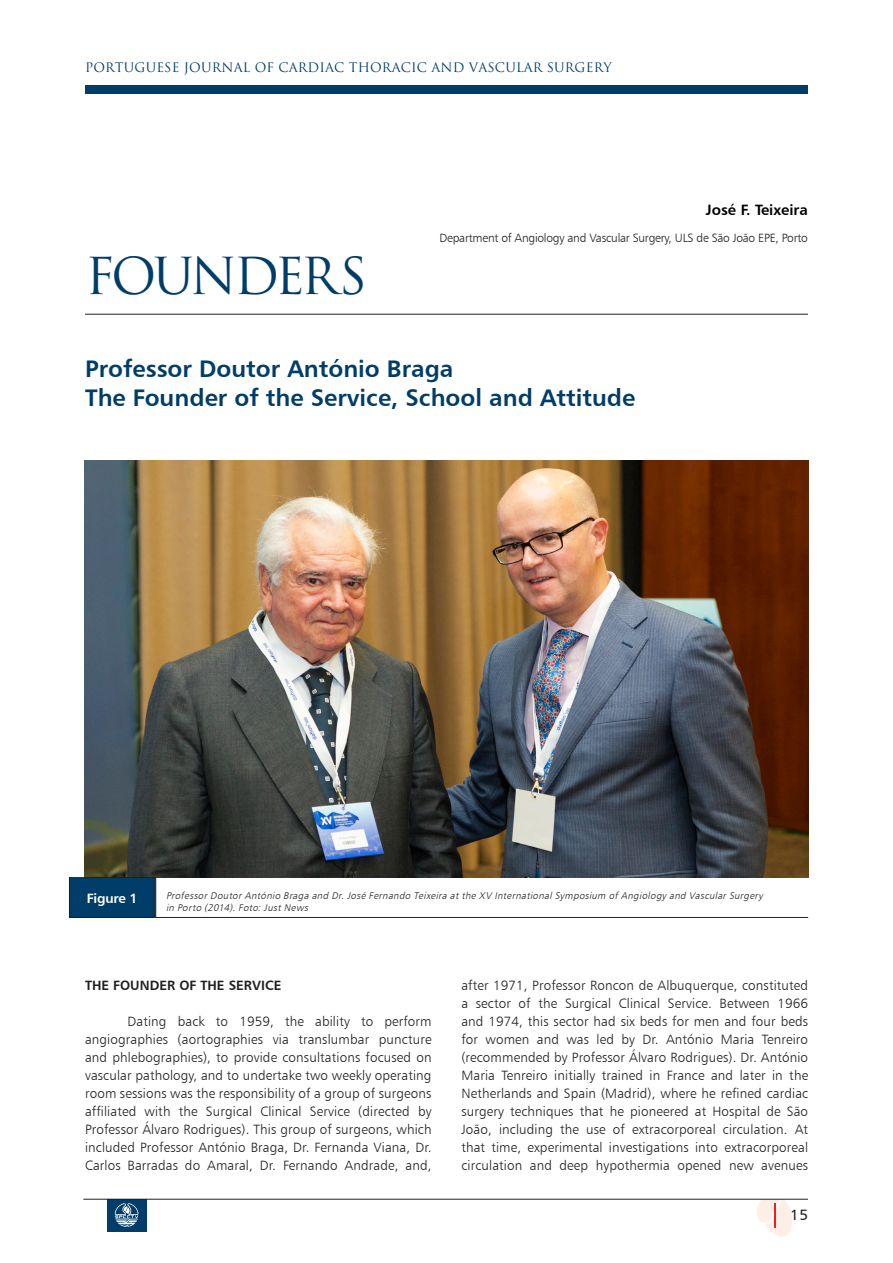
<style>
.page{position:relative;width:893px;height:1263px;background:#fff}
.page>*{position:absolute;margin:0;border:0;box-sizing:border-box;transform-origin:0 0}
.t1{font:49.65px "Trajan Pro 3";letter-spacing:-.07em;color:#003d68}
.t2{font:24px/28.5px "Humanist 777 BT Bold B";color:#003d68}
.t3{font:15px "Humanist 777 BT Bold B";color:#000}
.t4{font:15px "Humanist 777 BT Roman B";color:#231f20}
.t5{font:13.5px/18px "Humanist 777 BT Light B";letter-spacing:.01em;color:#231f20;text-align:justify}
.t6{font:13.5px "Humanist 777 BT Bold B";color:#231f20}
.t7{font:13.5px "Humanist 777 BT Bold B";letter-spacing:-.02em;color:#fff}
.t8{font:12.75px "Trajan Pro 3";letter-spacing:.01em;color:#003d68}
.t9{font:12px "Humanist 777 BT Light B";letter-spacing:-.02em;color:#231f20}
.t10{font:italic 9.75px/11.7px "Humanist 777 BT Light B";color:#231f20}
</style>
<div class="page">
<div style="left:107px;top:1199px;width:40px;height:33px;background:#003d68"></div>
<svg style="left:115px;top:1203px;width:23px;height:24px"></svg>
<div style="left:85px;top:85px;width:723px;height:8px;background:#003d68"></div>
<svg style="left:757px;top:1200px;width:35px;height:37px"></svg>
<hr style="left:83px;top:1199px;width:725px;height:1px;background:#231f20">
<img style="left:85px;top:461px;width:723px;height:416px">
<hr style="left:85px;top:314px;width:723px;height:1px;background:#231f20">
<svg style="left:155px;top:876px;width:654px;height:42px"></svg>
<div style="left:69px;top:877px;width:86px;height:40px;background:#003d68"></div>
<div style="left:69px;top:877px;width:86px;height:41px;border:1px solid #231f20"></div>
<p class="t8" style="left:85px;top:59px;width:528px">PORTUGUESE JOURNAL OF CARDIAC THORACIC AND VASCULAR SURGERY</p>
<h1 class="t1" style="left:85px;top:242px;width:284px">FOUNDERS</h1>
<p class="t3" style="left:706px;top:201px;width:104px">José F. Teixeira</p>
<p class="t9" style="left:439px;top:231px;width:370px">Department of Angiology and Vascular Surgery, ULS de São João EPE, Porto</p>
<h2 class="t2" style="left:85px;top:354px;width:552px">Professor Doutor António Braga<br>The Founder of the Service, School and Attitude</h2>
<p class="t7" style="left:87px;top:889px;width:52px">Figure 1</p>
<p class="t10" style="left:166px;top:890px;width:601px">Professor Doutor António Braga and Dr. José Fernando Teixeira at the XV International Symposium of Angiology and Vascular Surgery in Porto (2014). Foto: Just News</p>
<p class="t6" style="left:85px;top:977px;width:198px">THE FOUNDER OF THE SERVICE</p>
<p class="t5" style="left:85px;top:1012px;width:348px;text-indent:43px">Dating back to 1959, the ability to perform angiographies (aortographies via translumbar puncture and phlebographies), to provide consultations focused on vascular pathology, and to undertake two weekly operating room sessions was the responsibility of a group of surgeons affiliated with the Surgical Clinical Service (directed by Professor Álvaro Rodrigues). This group of surgeons, which included Professor António Braga, Dr. Fernanda Viana, Dr.<br>Carlos Barradas do Amaral, Dr. Fernando Andrade, and,</p>
<p class="t5" style="left:461px;top:976px;width:348px">after 1971, Professor Roncon de Albuquerque, constituted a sector of the Surgical Clinical Service. Between 1966 and 1974, this sector had six beds for men and four beds for women and was led by Dr. António Maria Tenreiro (recommended by Professor Álvaro Rodrigues). Dr. António Maria Tenreiro initially trained in France and later in the Netherlands and Spain (Madrid), where he refined cardiac surgery techniques that he pioneered at Hospital de São João, including the use of extracorporeal circulation. At that time, experimental investigations into extracorporeal circulation and deep hypothermia opened new avenues</p>
<p class="t4" style="left:790px;top:1205px;width:19px">15</p>
</div>
